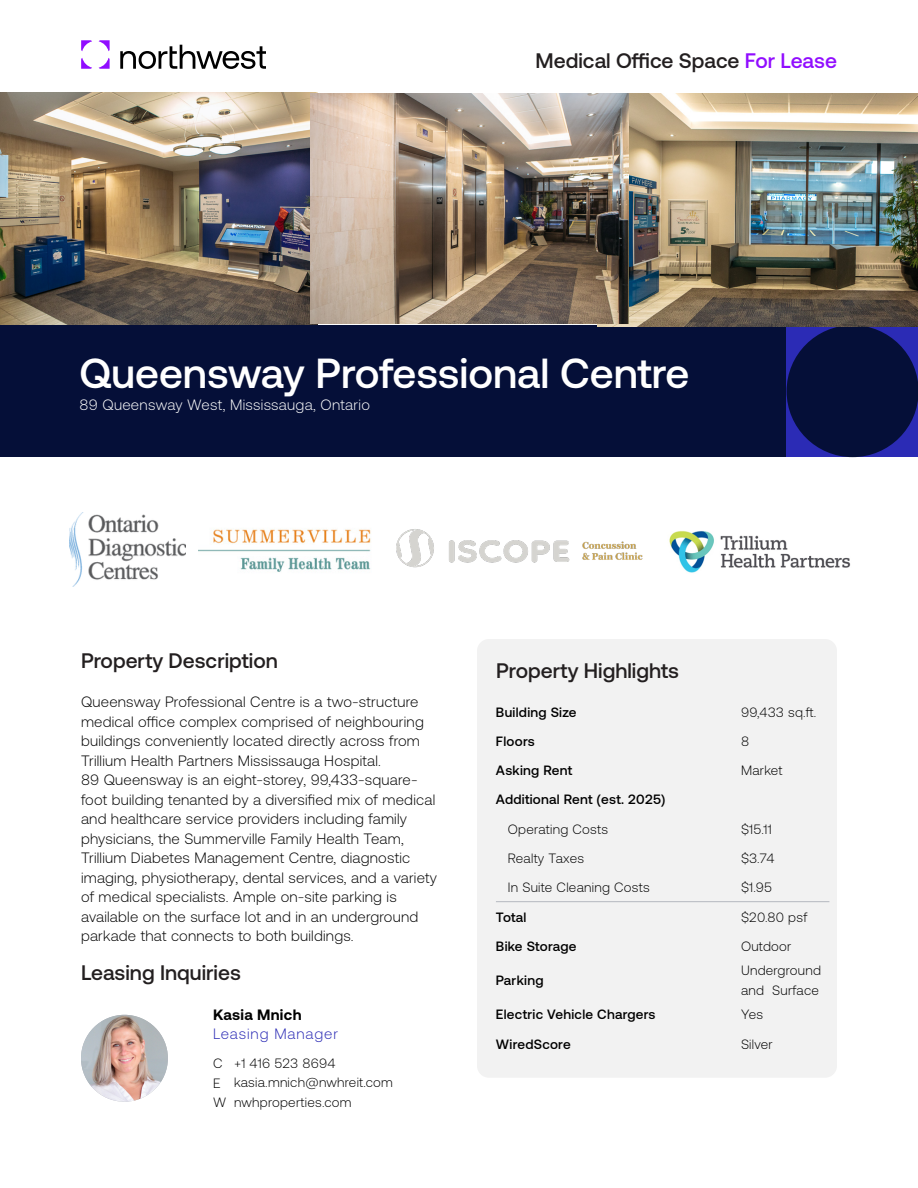
<style>
.page{position:relative;width:918px;height:1188px;background:#fff}
.page>*{position:absolute;margin:0;border:0;box-sizing:border-box;transform-origin:0 0}
.Body{font:500 42px "Aeonik";color:#fff}
.H2_-_Left{font:500 21px "Aeonik";color:#231f20}
.H2_-_Right{font:500 21px "Aeonik";color:#231f20}
.Body_2_-_Paragraph{font:300 15px/19.5px "Aeonik";letter-spacing:.015em;color:#000}
.Body-2{font:300 15px "Aeonik";letter-spacing:.02em;color:#fff}
.t1{font:300 15px "Aeonik";letter-spacing:.06em;color:#2b2bb5}
.t2{font:700 15px "Aeonik";letter-spacing:.02em;color:#000}
.Table_C_1{font:500 13.5px "Aeonik";letter-spacing:.02em;color:#000}
.Table_C_2{font:300 13.5px/19.5px "Aeonik";letter-spacing:.02em;color:#000}
.Body_-_Small_-_contact{font:300 13.5px/19.5px "Aeonik";letter-spacing:.02em;color:#000}
.Table_C_1_5{font:300 13.5px "Aeonik";letter-spacing:.02em;color:#000}
.s1{color:#910dff}
</style>
<div class="page">
<div style="left:0;top:325px;width:787px;height:132px;background:#050f38"></div>
<div style="left:787px;top:325px;width:131px;height:132px;background:#2b2bb5"></div>
<div style="left:787px;top:325px;width:131px;height:132px;background:#050f38;border-radius:50%"></div>
<svg style="left:81px;top:40px;width:11px;height:11px"></svg>
<svg style="left:99px;top:40px;width:11px;height:11px"></svg>
<svg style="left:99px;top:58px;width:11px;height:11px"></svg>
<svg style="left:81px;top:58px;width:11px;height:11px"></svg>
<svg style="left:120px;top:45px;width:146px;height:24px"></svg>
<div style="left:477px;top:639px;width:360px;height:439px;background:#f2f2f2;border-radius:12px"></div>
<img style="left:69px;top:512px;width:117px;height:75px">
<img style="left:198px;top:529px;width:173px;height:43px">
<img style="left:669px;top:531px;width:182px;height:42px">
<img style="left:0;top:93px;width:317px;height:232px">
<img style="left:597px;top:94px;width:321px;height:232px">
<img style="left:310px;top:94px;width:318px;height:230px">
<hr style="left:496px;top:901px;width:245px;height:1px;background:#b4b8bf">
<hr style="left:741px;top:901px;width:88px;height:1px;background:#b4b8bf">
<img style="left:81px;top:1015px;width:87px;height:87px;border-radius:43px">
<img style="left:396px;top:529px;width:247px;height:39px">
<p class="H2_-_Right" style="left:536px;top:49px;width:303px">Medical Office Space <span class="s1">For Lease</span></p>
<p class="Body" style="left:80px;top:350px;width:612px">Queensway Professional Centre</p>
<p class="Body-2" style="left:80px;top:397px;width:292px">89 Queensway West, Mississauga, Ontario</p>
<p class="H2_-_Left" style="left:81px;top:649px;width:198px">Property Description</p>
<p class="Body_2_-_Paragraph" style="left:81px;top:692px;width:344px">Queensway Professional Centre is a two-structure medical office complex comprised of neighbouring buildings conveniently located directly across from Trillium Health Partners Mississauga Hospital.</p>
<p class="Body_2_-_Paragraph" style="left:81px;top:770px;width:358px">89 Queensway is an eight-storey, 99,433-square&shy;foot building tenanted by a diversified mix of medical and healthcare service providers including family physicians, the Summerville Family Health Team, Trillium Diabetes Management Centre, diagnostic imaging, physiotherapy, dental services, and a variety of medical specialists. Ample on-site parking is available on the surface lot and in an underground parkade that connects to both buildings.</p>
<p class="H2_-_Left" style="left:81px;top:961px;width:161px">Leasing Inquiries</p>
<h3 class="t2" style="left:213px;top:1006px;width:90px">Kasia Mnich</h3>
<h4 class="t1" style="left:213px;top:1026px;width:127px">Leasing Manager</h4>
<p class="Body_-_Small_-_contact" style="left:234px;top:1053px;width:160px">+1 416 523 8694 kasia.mnich@nwhreit.com nwhproperties.com</p>
<p class="Body_-_Small_-_contact" style="left:213px;top:1054px;width:15px">C<br>E<br>W</p>
<p class="H2_-_Left" style="left:496px;top:659px;width:184px">Property Highlights</p>
<p class="Table_C_1" style="left:496px;top:704px;width:82px">Building Size</p>
<p class="Table_C_2" style="left:741px;top:702px;width:77px">99,433 sq.ft.</p>
<p class="Table_C_1" style="left:496px;top:734px;width:40px">Floors</p>
<p class="Table_C_2" style="left:741px;top:731px;width:10px">8</p>
<p class="Table_C_1" style="left:496px;top:763px;width:78px">Asking Rent</p>
<p class="Table_C_2" style="left:741px;top:761px;width:43px">Market</p>
<p class="Table_C_1" style="left:496px;top:792px;width:171px">Additional Rent (est. 2025)</p>
<p class="Table_C_1_5" style="left:508px;top:822px;width:102px">Operating Costs</p>
<p class="Table_C_2" style="left:741px;top:819px;width:32px">$15.11</p>
<p class="Table_C_1_5" style="left:508px;top:851px;width:78px">Realty Taxes</p>
<p class="Table_C_2" style="left:741px;top:848px;width:35px">$3.74</p>
<p class="Table_C_1_5" style="left:508px;top:880px;width:143px">In Suite Cleaning Costs</p>
<p class="Table_C_2" style="left:741px;top:878px;width:33px">$1.95</p>
<p class="Table_C_1" style="left:496px;top:909px;width:32px">Total</p>
<p class="Table_C_2" style="left:741px;top:907px;width:68px">$20.80 psf</p>
<p class="Table_C_1" style="left:496px;top:938px;width:82px">Bike Storage</p>
<p class="Table_C_2" style="left:741px;top:936px;width:52px">Outdoor</p>
<p class="Table_C_1" style="left:496px;top:973px;width:49px">Parking</p>
<p class="Table_C_2" style="left:741px;top:961px;width:81px">Underground and Surface</p>
<p class="Table_C_1" style="left:496px;top:1007px;width:161px">Electric Vehicle Chargers</p>
<p class="Table_C_2" style="left:741px;top:1005px;width:24px">Yes</p>
<p class="Table_C_1" style="left:496px;top:1037px;width:76px">WiredScore</p>
<p class="Table_C_2" style="left:741px;top:1035px;width:33px">Silver</p>
</div>
